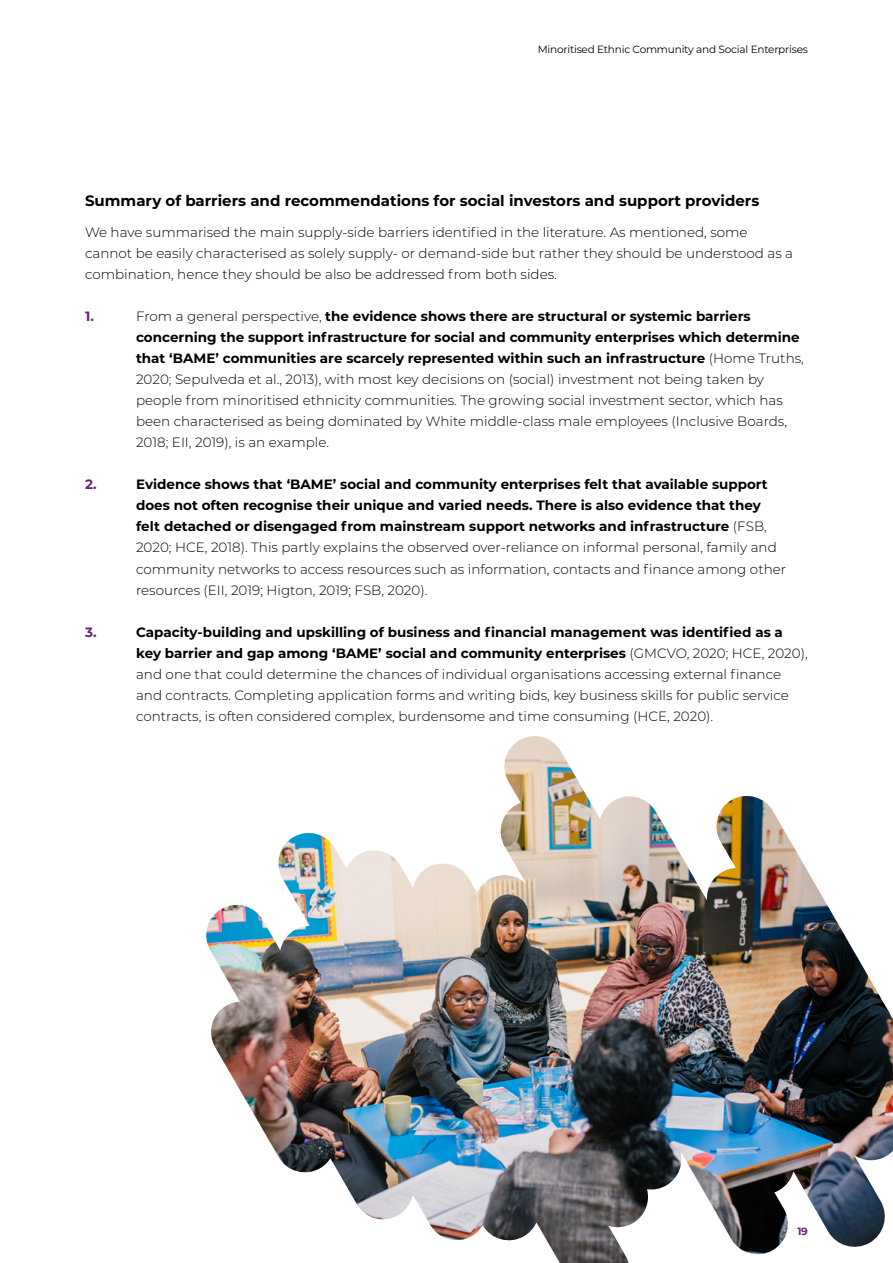
<style>
.page{position:relative;width:893px;height:1263px;background:#fff}
.page>*{position:absolute;margin:0;border:0;box-sizing:border-box;transform-origin:0 0}
.t1{font:700 15px "Montserrat";color:#000}
.t2{font:300 13.5px/21px "Montserrat";color:#000}
.t3{font:700 13.5px/21px "Montserrat";color:#000}
.t4{font:700 13.5px "Montserrat";color:#632573}
.t5{font:10.5px "Montserrat";letter-spacing:-.02em;color:#000}
.t6{font:700 10.5px "Montserrat";color:#632573}
.s1{font-weight:700}
.s2{font-weight:300}
</style>
<div class="page">
<img style="left:206px;top:736px;width:687px;height:527px">
<p class="t5" style="left:538px;top:42px;width:272px">Minoritised Ethnic Community and Social Enterprises</p>
<p class="t1" style="left:85px;top:190px;width:676px">Summary of barriers and recommendations for social investors and support providers</p>
<p class="t2" style="left:85px;top:222px;width:710px">We have summarised the main supply-side barriers identified in the literature. As mentioned, some cannot be easily characterised as solely supply- or demand-side but rather they should be understood as a combination, hence they should be also be addressed from both sides.</p>
<p class="t4" style="left:85px;top:307px;width:10px">1.</p>
<p class="t2" style="left:136px;top:306px;width:669px">From a general perspective, <span class="s1">the evidence shows there are structural or systemic barriers concerning the support infrastructure for social and community enterprises which determine that ‘BAME’ communities are scarcely represented within such an infrastructure</span> (Home Truths, 2020; Sepulveda et al., 2013), with most key decisions on (social) investment not being taken by people from minoritised ethnicity communities. The growing social investment sector, which has been characterised as being dominated by White middle-class male employees (Inclusive Boards, 2018; EII, 2019), is an example.</p>
<p class="t4" style="left:85px;top:475px;width:13px">2.</p>
<p class="t3" style="left:136px;top:473px;width:652px">Evidence shows that ‘BAME’ social and community enterprises felt that available support does not often recognise their unique and varied needs. There is also evidence that they felt detached or disengaged from mainstream support networks and infrastructure <span class="s2">(FSB, 2020; HCE, 2018). This partly explains the observed over-reliance on informal personal, family and community networks to access resources such as information, contacts and finance among other resources (EII, 2019; Higton, 2019; FSB, 2020).</span></p>
<p class="t4" style="left:85px;top:622px;width:13px">3.</p>
<p class="t2" style="left:136px;top:621px;width:673px"><span class="s1">Capacity-building and upskilling of business and financial management was identified as a key barrier and gap among ‘BAME’ social and community enterprises</span> (GMCVO, 2020; HCE, 2020), and one that could determine the chances of individual organisations accessing external finance and contracts. Completing application forms and writing bids, key business skills for public service contracts, is often considered complex, burdensome and time consuming (HCE, 2020).</p>
<p class="t6" style="left:797px;top:1224px;width:12px">19</p>
</div>
